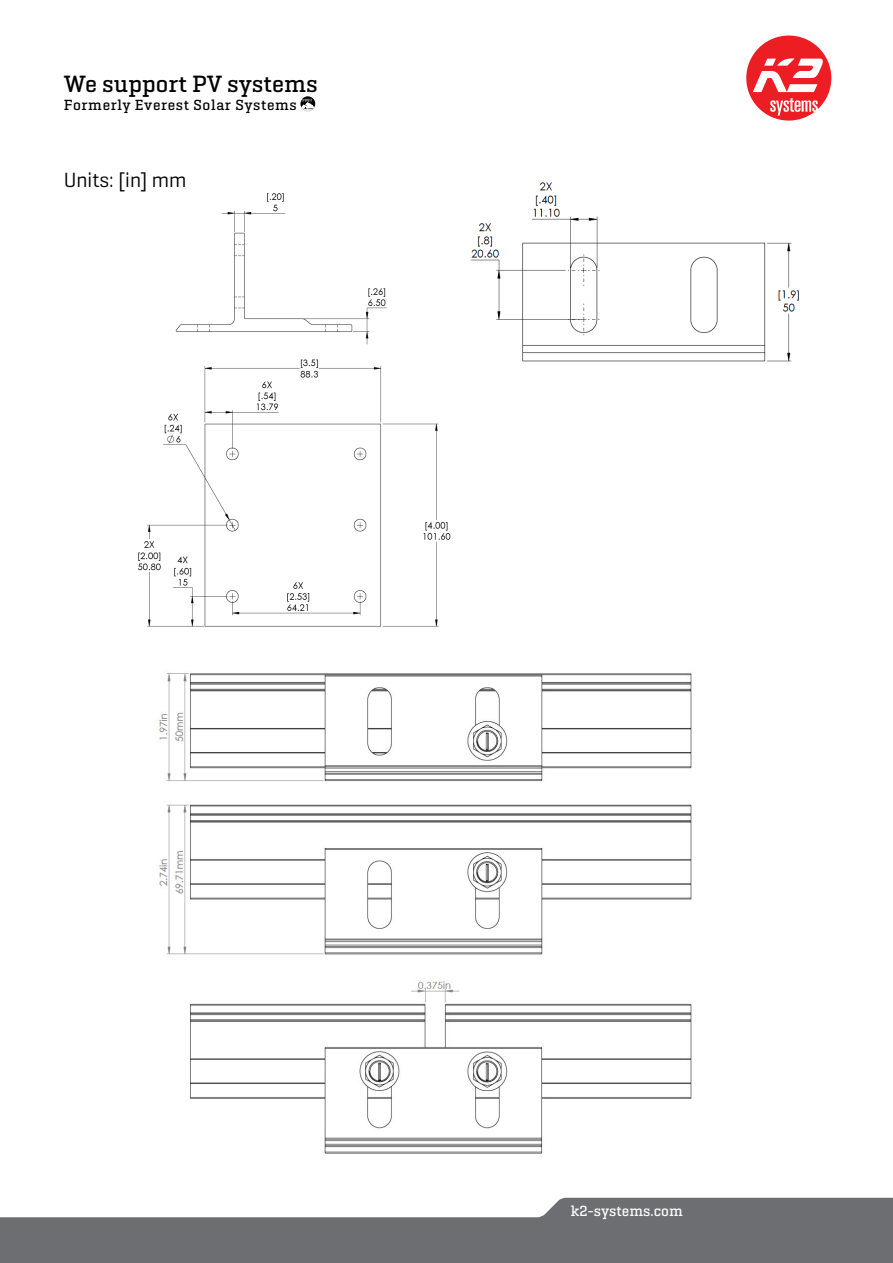
<style>
.page{position:relative;width:893px;height:1263px;background:#fff}
.page>*{position:absolute;margin:0;border:0;box-sizing:border-box;transform-origin:0 0}
.t1{font:500 24px "K2 Geogrotesque Slab";color:#000}
.t2{font:21px "K2 Geogrotesque";color:#000}
.t3{font:500 15px "K2 Geogrotesque Slab";letter-spacing:.04em;color:#000}
.t4{font:500 15px "K2 Geogrotesque Slab";color:#fff}
</style>
<div class="page">
<svg style="left:0;top:1198px;width:893px;height:65px;fill:#6d6e71"></svg>
<svg style="left:746px;top:36px;width:85px;height:85px"></svg>
<svg style="left:300px;top:96px;width:15px;height:15px"></svg>
<img style="left:158px;top:673px;width:534px;height:481px">
<img style="left:138px;top:193px;width:313px;height:434px">
<img style="left:471px;top:182px;width:328px;height:180px">
<h1 class="t1" style="left:64px;top:69px;width:255px">We support PV systems</h1>
<p class="t3" style="left:64px;top:96px;width:235px">Formerly Everest Solar Systems</p>
<h2 class="t2" style="left:64px;top:167px;width:124px">Units: [in] mm</h2>
<p class="t4" style="left:571px;top:1201px;width:113px">k2-systems.com</p>
</div>
